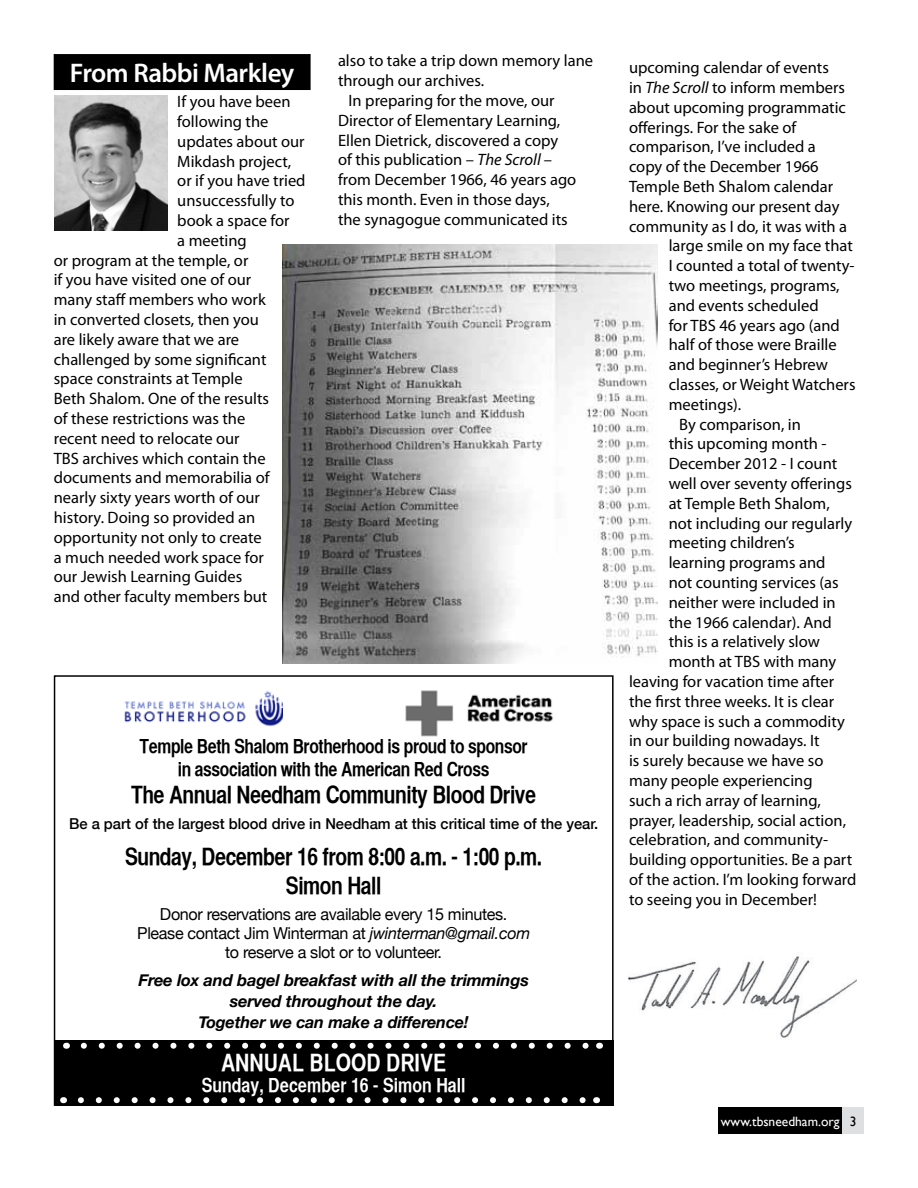
<style>
.page{position:relative;width:918px;height:1188px;background:#fff}
.page>*{position:absolute;margin:0;border:0;box-sizing:border-box;transform-origin:0 0}
.t1{font:600 27px "Myriad Pro";letter-spacing:-.02em;color:#fff}
.t2{font:24px/28.8px "Helvetica CY Bold";letter-spacing:-.02em;color:#000;text-align:center}
.t3{font:24px "Helvetica CY Bold";color:#fff}
.t4{font:19.5px/22.5px "Helvetica CY Bold";letter-spacing:-.02em;color:#000;text-align:center}
.t5{font:19.5px "Helvetica CY Bold";color:#fff}
.t6{font:16.5px "Myriad Pro";color:#000}
.t7{font:16.5px/19.2px "Helvetica Neue";letter-spacing:-.02em;color:#000;text-align:center}
.t8{font:italic 700 16.5px/21px "Helvetica Neue";letter-spacing:-.01em;color:#000;text-align:center}
.t9{font:500 15px "Helvetica Neue";color:#000}
.t10{font:13.5px "Gill Sans";color:#fff}
.s1{font-style:italic}
.s2{color:#000}
</style>
<div class="page">
<div style="left:718px;top:1107px;width:124px;height:27px;background:#000"></div>
<div style="left:842px;top:1107px;width:22px;height:27px;background:#dedfe0"></div>
<div style="left:54px;top:55px;width:256px;height:35px;background:#000"></div>
<div style="left:54px;top:54px;width:256px;height:36px;border:1px solid #000"></div>
<img style="left:54px;top:96px;width:113px;height:135px">
<img style="left:282px;top:244px;width:376px;height:420px">
<img style="left:627px;top:956px;width:230px;height:82px">
<img style="left:405px;top:690px;width:148px;height:47px">
<img style="left:124px;top:691px;width:158px;height:35px">
<div style="left:54px;top:1040px;width:560px;height:66px;background:#000"></div>
<svg style="left:84px;top:1043px;width:505px;height:6px"></svg>
<svg style="left:81px;top:1097px;width:505px;height:6px"></svg>
<h1 class="t1" style="left:70px;top:56px;width:226px">From Rabbi Markley</h1>
<p class="t6" style="left:177px;top:92px;width:115px">If you have been</p>
<p class="t6" style="left:177px;top:111px;width:93px">following the</p>
<p class="t6" style="left:177px;top:131px;width:129px">updates about our</p>
<p class="t6" style="left:177px;top:151px;width:115px">Mikdash project,</p>
<p class="t6" style="left:177px;top:171px;width:130px">or if you have tried</p>
<p class="t6" style="left:177px;top:191px;width:119px">unsuccessfully to</p>
<p class="t6" style="left:177px;top:210px;width:114px">book a space for</p>
<p class="t6" style="left:177px;top:230px;width:71px">a meeting</p>
<p class="t6" style="left:54px;top:250px;width:196px">or program at the temple, or</p>
<p class="t6" style="left:54px;top:270px;width:199px">if you have visited one of our</p>
<p class="t6" style="left:54px;top:290px;width:213px">many staff members who work</p>
<p class="t6" style="left:54px;top:309px;width:207px">in converted closets, then you</p>
<p class="t6" style="left:54px;top:329px;width:187px">are likely aware that we are</p>
<p class="t6" style="left:54px;top:349px;width:214px">challenged by some significant</p>
<p class="t6" style="left:54px;top:369px;width:190px">space constraints at Temple</p>
<p class="t6" style="left:54px;top:389px;width:217px">Beth Shalom. One of the results</p>
<p class="t6" style="left:54px;top:408px;width:193px">of these restrictions was the</p>
<p class="t6" style="left:54px;top:428px;width:187px">recent need to relocate our</p>
<p class="t6" style="left:54px;top:448px;width:213px">TBS archives which contain the</p>
<p class="t6" style="left:54px;top:468px;width:217px">documents and memorabilia of</p>
<p class="t6" style="left:54px;top:488px;width:208px">nearly sixty years worth of our</p>
<p class="t6" style="left:54px;top:507px;width:203px">history. Doing so provided an</p>
<p class="t6" style="left:54px;top:527px;width:210px">opportunity not only to create</p>
<p class="t6" style="left:54px;top:547px;width:212px">a much needed work space for</p>
<p class="t6" style="left:54px;top:567px;width:190px">our Jewish Learning Guides</p>
<p class="t6" style="left:54px;top:587px;width:215px">and other faculty members but</p>
<p class="t6" style="left:338px;top:51px;width:257px">also to take a trip down memory lane</p>
<p class="t6" style="left:338px;top:70px;width:148px">through our archives.</p>
<p class="t6" style="left:349px;top:90px;width:208px">In preparing for the move, our</p>
<p class="t6" style="left:338px;top:110px;width:224px">Director of Elementary Learning,</p>
<p class="t6" style="left:338px;top:130px;width:222px">Ellen Dietrick, discovered a copy</p>
<p class="t6" style="left:338px;top:150px;width:216px">of this publication – <span class="s1">The Scroll</span> –</p>
<p class="t6" style="left:338px;top:169px;width:240px">from December 1966, 46 years ago</p>
<p class="t6" style="left:338px;top:189px;width:213px">this month. Even in those days,</p>
<p class="t6" style="left:338px;top:209px;width:231px">the synagogue communicated its</p>
<p class="t4" style="left:140px;top:735px;width:390px">Temple Beth Shalom Brotherhood is proud to sponsor in association with the American Red Cross</p>
<h2 class="t2" style="left:131px;top:779px;width:407px">The Annual Needham Community Blood Drive</h2>
<p class="t9" style="left:69px;top:815px;width:531px">Be a part of the largest blood drive in Needham at this critical time of the year.</p>
<h2 class="t2" style="left:125px;top:842px;width:419px">Sunday, December 16 from 8:00 a.m. - 1:00 p.m.<br>Simon Hall</h2>
<p class="t7" style="left:137px;top:904px;width:394px">Donor reservations are available every 15 minutes.<br>Please contact Jim Winterman at <span class="s1">jwinterman@gmail.com </span>to reserve a slot or to volunteer.</p>
<p class="t8" style="left:138px;top:969px;width:392px">Free lox and bagel breakfast with all the trimmings served throughout the day.<br>Together we can make a difference!</p>
<h2 class="t3" style="left:221px;top:1048px;width:227px">ANNUAL BLOOD DRIVE</h2>
<p class="t5" style="left:202px;top:1073px;width:265px">Sunday, December 16 - Simon Hall</p>
<p class="t6" style="left:629px;top:57px;width:201px">upcoming calendar of events</p>
<p class="t6" style="left:629px;top:77px;width:217px">in <span class="s1">The Scroll</span> to inform members</p>
<p class="t6" style="left:629px;top:97px;width:218px">about upcoming programmatic</p>
<p class="t6" style="left:629px;top:117px;width:169px">offerings. For the sake of</p>
<p class="t6" style="left:629px;top:137px;width:188px">comparison, I’ve included a</p>
<p class="t6" style="left:629px;top:156px;width:191px">copy of the December 1966</p>
<p class="t6" style="left:629px;top:176px;width:206px">Temple Beth Shalom calendar</p>
<p class="t6" style="left:629px;top:196px;width:212px">here. Knowing our present day</p>
<p class="t6" style="left:629px;top:216px;width:220px">community as I do, it was with a</p>
<p class="t6" style="left:669px;top:236px;width:186px">large smile on my face that</p>
<p class="t6" style="left:669px;top:255px;width:187px">I counted a total of twenty-</p>
<p class="t6" style="left:669px;top:275px;width:173px">two meetings, programs,</p>
<p class="t6" style="left:669px;top:295px;width:152px">and events scheduled</p>
<p class="t6" style="left:669px;top:315px;width:173px">for TBS 46 years ago (and</p>
<p class="t6" style="left:669px;top:335px;width:170px">half of those were Braille</p>
<p class="t6" style="left:669px;top:354px;width:161px">and beginner’s Hebrew</p>
<p class="t6" style="left:669px;top:374px;width:188px">classes, or Weight Watchers</p>
<p class="t6" style="left:669px;top:394px;width:74px">meetings).</p>
<p class="t6" style="left:679px;top:414px;width:123px">By comparison, in</p>
<p class="t6" style="left:669px;top:434px;width:159px">this upcoming month -</p>
<p class="t6" style="left:669px;top:453px;width:170px">December 2012 - I count</p>
<p class="t6" style="left:669px;top:473px;width:185px">well over seventy offerings</p>
<p class="t6" style="left:669px;top:493px;width:163px">at Temple Beth Shalom,</p>
<p class="t6" style="left:669px;top:513px;width:185px">not including our regularly</p>
<p class="t6" style="left:669px;top:533px;width:127px">meeting children’s</p>
<p class="t6" style="left:669px;top:552px;width:158px">learning programs and</p>
<p class="t6" style="left:669px;top:572px;width:172px">not counting services (as</p>
<p class="t6" style="left:669px;top:592px;width:169px">neither were included in</p>
<p class="t6" style="left:669px;top:612px;width:165px">the 1966 calendar). And</p>
<p class="t6" style="left:669px;top:632px;width:153px">this is a relatively slow</p>
<p class="t6" style="left:669px;top:651px;width:169px">month at TBS with many</p>
<p class="t6" style="left:629px;top:671px;width:207px">leaving for vacation time after</p>
<p class="t6" style="left:629px;top:691px;width:207px">the first three weeks. It is clear</p>
<p class="t6" style="left:629px;top:711px;width:217px">why space is such a commodity</p>
<p class="t6" style="left:629px;top:731px;width:192px">in our building nowadays. It</p>
<p class="t6" style="left:629px;top:750px;width:196px">is surely because we have so</p>
<p class="t6" style="left:629px;top:770px;width:185px">many people experiencing</p>
<p class="t6" style="left:629px;top:790px;width:193px">such a rich array of learning,</p>
<p class="t6" style="left:629px;top:810px;width:219px">prayer, leadership, social action,</p>
<p class="t6" style="left:629px;top:830px;width:201px">celebration, and community-</p>
<p class="t6" style="left:629px;top:849px;width:225px">building opportunities. Be a part</p>
<p class="t6" style="left:629px;top:869px;width:229px">of the action. I’m looking forward</p>
<p class="t6" style="left:629px;top:889px;width:189px">to seeing you in December!</p>
<p class="t10" style="left:721px;top:1113px;width:137px">www.tbsneedham.org <span class="s2">3</span></p>
</div>
